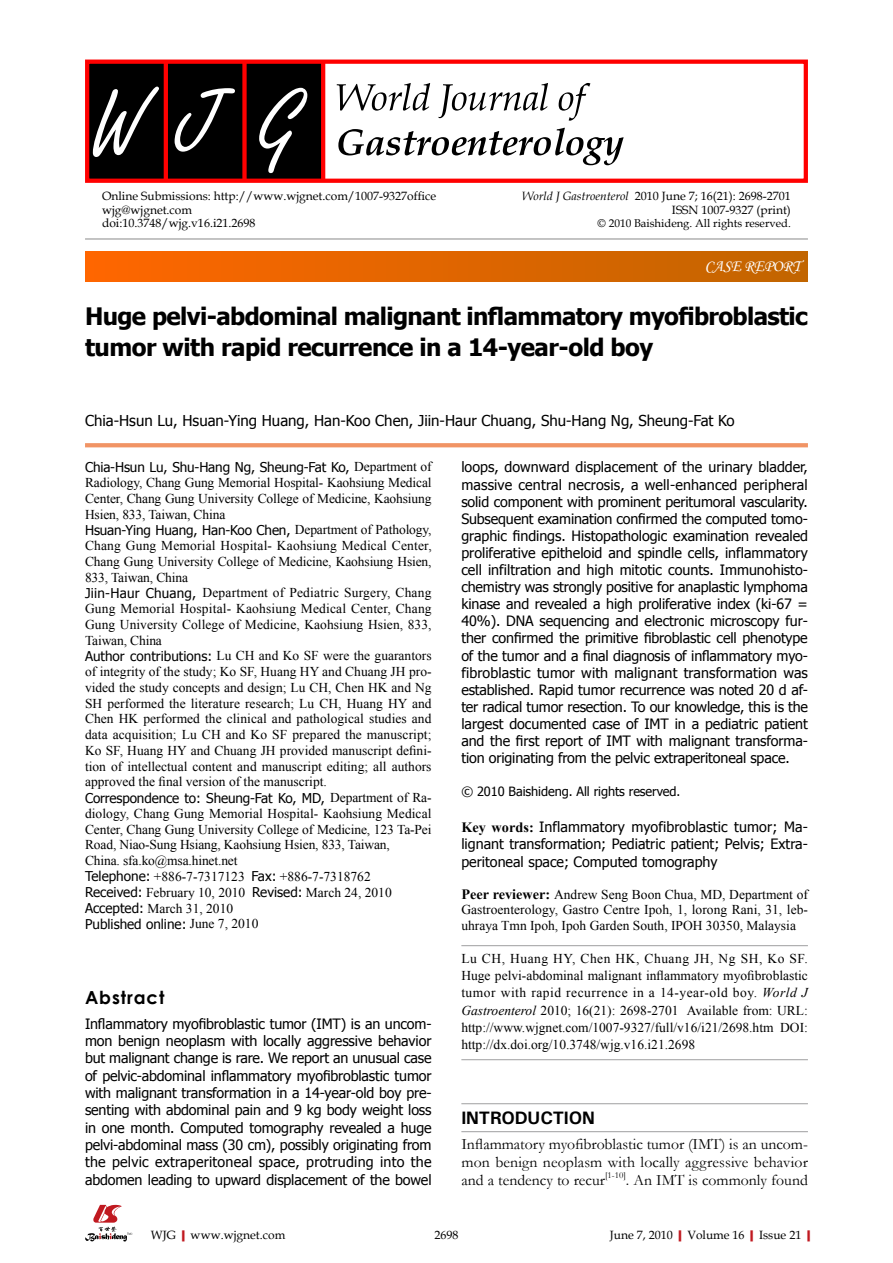
<style>
.page{position:relative;width:893px;height:1263px;background:#fff}
.page>*{position:absolute;margin:0;border:0;box-sizing:border-box;transform-origin:0 0}
.t1{font:700 24px/31.5px "Tahoma";letter-spacing:-.025em;color:#000}
.t2{font:700 18px "Univers";letter-spacing:-.01em;color:#000}
.t3{font:700 18px "Century Gothic";letter-spacing:.05em;color:#000}
.t4{font:16.5px "Monotype Corsiva";letter-spacing:-.01em;color:#fff}
.t5{font:15.75px/18px "Garamond";color:#000;text-align:justify}
.t6{font:15px "Tahoma";color:#000}
.t7{font:14.25px/17.1px "Tahoma";letter-spacing:-.01em;color:#000;text-align:justify}
.t8{font:13.5px/15.8px "Times New Roman";color:#000;text-align:justify}
.t9{font:13.5px "Tahoma";letter-spacing:-.01em;color:#000}
.t10{font:12.75px "Tahoma";letter-spacing:-.005em;color:#000}
.t11{font:12px/13.5px "Book Antiqua";color:#000;text-align:right}
.t12{font:11.25px "Book Antiqua";color:#000}
.t13{font:9.15px "Garamond";color:#000}
.s1{font-style:italic}
.s2{font-family:"Times New Roman"}
.s3{font-family:"Tahoma"}
.s4{font-family:"Times New Roman";font-weight:700}
.s5{font-weight:700;font-size:14.25px}
.s6{font-weight:700;color:#c01920}
</style>
<div class="page">
<svg style="left:85px;top:443px;width:723px;height:4px;background:#f1976a"></svg>
<div style="left:85px;top:252px;width:723px;height:29px;background:linear-gradient(to right,#f60,#c16500)"></div>
<hr style="left:85px;top:239px;width:723px;height:1px;background:#898989">
<div style="left:87px;top:61px;width:236px;height:121px;background:#000"></div>
<hr style="left:164px;top:61px;width:4px;height:121px;background:#f00">
<div style="left:242px;top:61px;width:5px;height:121px;background:#f00"></div>
<hr style="left:321px;top:61px;width:4px;height:121px;background:#f00">
<div style="left:85px;top:60px;width:723px;height:123px;border:4px solid #f00"></div>
<svg style="left:259px;top:88px;width:48px;height:85px"></svg>
<svg style="left:175px;top:88px;width:60px;height:64px"></svg>
<svg style="left:93px;top:87px;width:66px;height:70px"></svg>
<svg style="left:337px;top:83px;width:253px;height:38px"></svg>
<svg style="left:338px;top:128px;width:286px;height:37px"></svg>
<svg style="left:85px;top:1205px;width:48px;height:36px"></svg>
<hr style="left:461px;top:1103px;width:347px;height:1px;background:#9f9fa0">
<hr style="left:461px;top:1131px;width:347px;height:1px;background:#9f9fa0">
<hr style="left:461px;top:945px;width:347px;height:1px;background:#9f9fa0">
<hr style="left:461px;top:1059px;width:347px;height:1px;background:#9f9fa0">
<p class="t11" style="left:102px;top:189px;width:336px;text-align:left">Online Submissions: http://www.wjgnet.com/1007-9327office wjg@wjgnet.com<br>doi:10.3748/wjg.v16.i21.2698</p>
<p class="t11" style="left:522px;top:189px;width:270px"><span class="s1">World J Gastroenterol</span> 2010 June 7; 16(21): 2698-2701<br>ISSN 1007-9327 (print)</p>
<p class="t12" style="left:598px;top:215px;width:195px">© 2010 Baishideng. All rights reserved.</p>
<p class="t4" style="left:705px;top:256px;width:97px">CASE REPORT</p>
<h1 class="t1" style="left:85px;top:298px;width:724px">Huge pelvi-abdominal malignant inflammatory myofibroblastic tumor with rapid recurrence in a 14-year-old boy</h1>
<p class="t6" style="left:85px;top:410px;width:651px">Chia-Hsun Lu, Hsuan-Ying Huang, Han-Koo Chen, Jiin-Haur Chuang, Shu-Hang Ng, Sheung-Fat Ko</p>
<p class="t9" style="left:85px;top:458px;width:348px">Chia-Hsun Lu, Shu-Hang Ng, Sheung-Fat Ko, <span class="s2">Department of</span></p>
<p class="t8" style="left:85px;top:474px;width:348px">Radiology, Chang Gung Memorial Hospital- Kaohsiung Medical Center, Chang Gung University College of Medicine, Kaohsiung Hsien, 833, Taiwan, China</p>
<p class="t9" style="left:85px;top:521px;width:348px">Hsuan-Ying Huang, Han-Koo Chen, <span class="s2">Department of Pathology,</span></p>
<p class="t8" style="left:85px;top:537px;width:348px;text-align:left">Chang Gung Memorial Hospital- Kaohsiung Medical Center, Chang Gung University College of Medicine, Kaohsiung Hsien, 833, Taiwan, China<br><span class="s3">Jiin-Haur Chuang,</span> Department of Pediatric Surgery, Chang Gung Memorial Hospital- Kaohsiung Medical Center, Chang Gung University College of Medicine, Kaohsiung Hsien, 833, Taiwan, China<br><span class="s3">Author contributions:</span> Lu CH and Ko SF were the guarantors of integrity of the study; Ko SF, Huang HY and Chuang JH pro&shy;vided the study concepts and design; Lu CH, Chen HK and Ng SH performed the literature research; Lu CH, Huang HY and Chen HK performed the clinical and pathological studies and data acquisition; Lu CH and Ko SF prepared the manuscript; Ko SF, Huang HY and Chuang JH provided manuscript defini&shy;tion of intellectual content and manuscript editing; all authors approved the final version of the manuscript.</p>
<p class="t9" style="left:85px;top:789px;width:348px">Correspondence to: Sheung-Fat Ko, MD, <span class="s2">Department of Ra-</span></p>
<p class="t8" style="left:85px;top:805px;width:348px;text-align:left">diology, Chang Gung Memorial Hospital- Kaohsiung Medical Center, Chang Gung University College of Medicine, 123 Ta-Pei Road, Niao-Sung Hsiang, Kaohsiung Hsien, 833, Taiwan,<br>China. sfa.ko@msa.hinet.net<br><span class="s3">Telephone:</span> +886-7-7317123 <span class="s3">Fax:</span> +886-7-7318762<br><span class="s3">Received:</span> February 10, 2010 <span class="s3">Revised:</span> March 24, 2010<br><span class="s3">Accepted:</span> March 31, 2010</p>
<p class="t9" style="left:85px;top:915px;width:175px">Published online: <span class="s2">June 7, 2010</span></p>
<h2 class="t3" style="left:85px;top:984px;width:81px">Abstract</h2>
<p class="t7" style="left:85px;top:1014px;width:348px">Inflammatory myofibroblastic tumor (IMT) is an uncom&shy;mon benign neoplasm with locally aggressive behavior but malignant change is rare. We report an unusual case of pelvic-abdominal inflammatory myofibroblastic tumor with malignant transformation in a 14-year-old boy pre&shy;senting with abdominal pain and 9 kg body weight loss in one month. Computed tomography revealed a huge pelvi-abdominal mass (30 cm), possibly originating from the pelvic extraperitoneal space, protruding into the abdomen leading to upward displacement of the bowel</p>
<p class="t7" style="left:461px;top:458px;width:348px">loops, downward displacement of the urinary bladder, massive central necrosis, a well-enhanced peripheral solid component with prominent peritumoral vascularity.<br>Subsequent examination confirmed the computed tomo&shy;graphic findings. Histopathologic examination revealed proliferative epitheloid and spindle cells, inflammatory cell infiltration and high mitotic counts. Immunohisto&shy;chemistry was strongly positive for anaplastic lymphoma kinase and revealed a high proliferative index (ki-67 = 40%). DNA sequencing and electronic microscopy fur&shy;ther confirmed the primitive fibroblastic cell phenotype of the tumor and a final diagnosis of inflammatory myo&shy;fibroblastic tumor with malignant transformation was established. Rapid tumor recurrence was noted 20 d af&shy;ter radical tumor resection. To our knowledge, this is the largest documented case of IMT in a pediatric patient and the first report of IMT with malignant transforma&shy;tion originating from the pelvic extraperitoneal space.</p>
<p class="t10" style="left:461px;top:783px;width:221px">© 2010 Baishideng. All rights reserved.</p>
<p class="t7" style="left:461px;top:817px;width:348px"><span class="s4">Key words:</span> Inflammatory myofibroblastic tumor; Ma&shy;lignant transformation; Pediatric patient; Pelvis; Extra&shy;peritoneal space; Computed tomography</p>
<p class="t8" style="left:461px;top:886px;width:348px"><span class="s5">Peer reviewer:</span> Andrew Seng Boon Chua, MD, Department of Gastroenterology, Gastro Centre Ipoh, 1, lorong Rani, 31, leb&shy;uhraya Tmn Ipoh, Ipoh Garden South, IPOH 30350, Malaysia</p>
<p class="t8" style="left:461px;top:950px;width:348px;line-height:17.2px">Lu CH, Huang HY, Chen HK, Chuang JH, Ng SH, Ko SF.<br>Huge pelvi-abdominal malignant inflammatory myofibroblastic tumor with rapid recurrence in a 14-year-old boy. <span class="s1">World J Gastroenterol</span> 2010; 16(21): 2698-2701 Available from: URL: http://www.wjgnet.com/1007-9327/full/v16/i21/2698.htm DOI: http://dx.doi.org/10.3748/wjg.v16.i21.2698</p>
<h2 class="t2" style="left:461px;top:1107px;width:135px">INTRODUCTION</h2>
<p class="t5" style="left:461px;top:1135px;width:348px">Inflammatory myofibroblastic tumor (IMT) is an uncom&shy;mon benign neoplasm with locally aggressive behavior and a tendency to recur</p>
<p class="t13" style="left:605px;top:1168px;width:22px">[1-10]</p>
<p class="t5" style="left:626px;top:1171px;width:184px">. An IMT is commonly found</p>
<p class="t11" style="left:151px;top:1227px;width:136px">WJG<span class="s6">|</span>www.wjgnet.com</p>
<p class="t11" style="left:434px;top:1227px;width:25px">2698</p>
<p class="t11" style="left:610px;top:1227px;width:208px">June 7, 2010<span class="s6">|</span>Volume 16<span class="s6">|</span>Issue 21<span class="s6">|</span></p>
</div>
